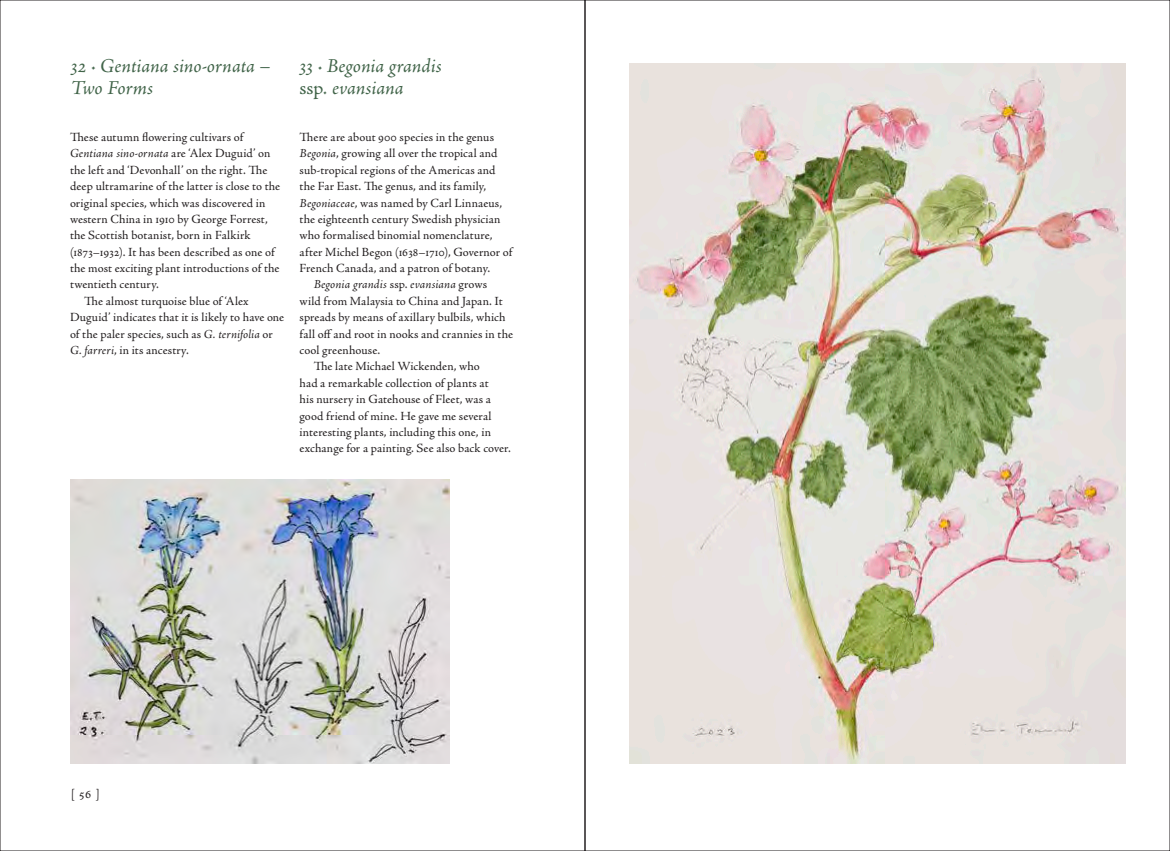
<style>
.page{position:relative;width:1170px;height:851px;background:#fff}
.page>*{position:absolute;margin:0;border:0;box-sizing:border-box;transform-origin:0 0}
.Cat_Title{font:italic 20px/22.5px "Adobe Jenson Pro";color:#416449}
.t1{font:13px "Adobe Jenson Pro";color:#231f20}
.Cat_Text_flush{font:12.5px/16.4px "Adobe Jenson Pro";letter-spacing:.005em;color:#231f20}
.Cat_Text{font:12.5px/16.4px "Adobe Jenson Pro";letter-spacing:.01em;color:#231f20}
.s1{font-style:italic}
.s2{font-style:normal}
</style>
<div class="page">
<img style="left:71px;top:479px;width:379px;height:284px">
<img style="left:629px;top:64px;width:496px;height:699px">
<p class="Cat_Title" style="left:71px;top:56px;width:201px">32 · Gentiana sino-ornata –<br>Two Forms</p>
<p class="Cat_Text_flush" style="left:70px;top:129px;width:212px">These autumn flowering cultivars of <span class="s1">Gentiana sino-ornata</span> are ‘Alex Duguid’ on the left and ‘Devonhall’ on the right. The deep ultramarine of the latter is close to the original species, which was discovered in western China in 1910 by George Forrest, the Scottish botanist, born in Falkirk (1873–1932). It has been described as one of the most exciting plant introductions of the twentieth century.</p>
<p class="Cat_Text" style="left:70px;top:293px;width:216px;text-indent:14px">The almost turquoise blue of ‘Alex Duguid’ indicates that it is likely to have one of the paler species, such as <span class="s1">G. ternifolia</span> or <span class="s1">G. farreri</span>, in its ancestry.</p>
<p class="Cat_Title" style="left:299px;top:56px;width:144px">33 · Begonia grandis <span class="s2">ssp</span>. evansiana</p>
<p class="Cat_Text_flush" style="left:299px;top:129px;width:216px">There are about 900 species in the genus <span class="s1">Begonia</span>, growing all over the tropical and sub-tropical regions of the Americas and the Far East. The genus, and its family, <span class="s1">Begoniaceae</span>, was named by Carl Linnaeus, the eighteenth century Swedish physician who formalised binomial nomenclature, after Michel Begon (1638–1710), Governor of French Canada, and a patron of botany.</p>
<p class="Cat_Text" style="left:299px;top:276px;width:215px;text-indent:14px"><span class="s1">Begonia grandis</span> ssp. <span class="s1">evansiana</span> grows<br>wild from Malaysia to China and Japan. It spreads by means of axillary bulbils, which fall off and root in nooks and crannies in the cool greenhouse.</p>
<p class="Cat_Text" style="left:299px;top:358px;width:213px;text-indent:14px">The late Michael Wickenden, who<br>had a remarkable collection of plants at<br>his nursery in Gatehouse of Fleet, was a good friend of mine. He gave me several interesting plants, including this one, in exchange for a painting. See also back cover.</p>
<p class="t1" style="left:71px;top:786px;width:30px">[ 56 ]</p>
</div>
